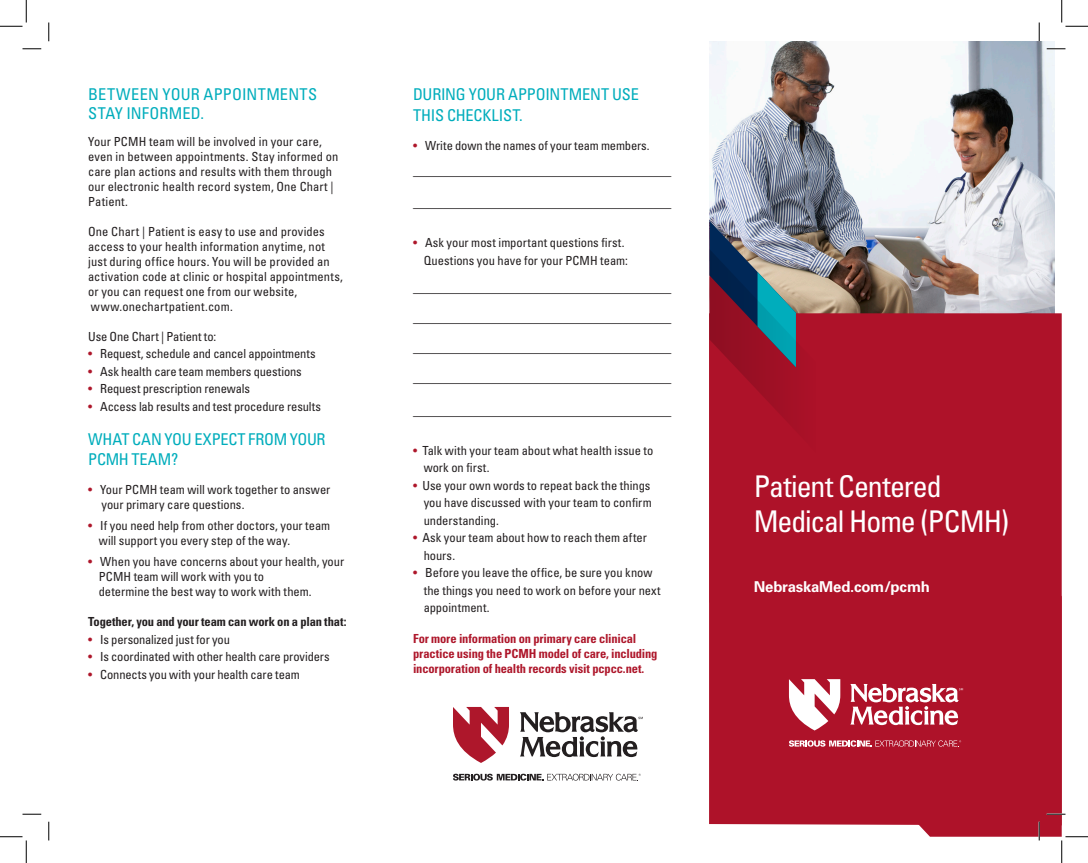
<style>
.page{position:relative;width:1088px;height:863px;background:#fff}
.page>*{position:absolute;margin:0;border:0;box-sizing:border-box;transform-origin:0 0}
.Heading_1{font:condensed 29.88px "Univers LT Std";letter-spacing:-.035em;color:#fff}
.t1{font:condensed 16.25px/19.5px "Univers LT Std";letter-spacing:-.005em;color:#00adbc}
.t2{font:condensed 16.25px/19.5px "Univers LT Std";letter-spacing:.015em;color:#00adbc}
.Heading_1-2{font:700 15px "Univers";letter-spacing:-.015em;color:#fff}
.t3{font:condensed 12.5px/15px "Univers LT Std";color:#231f20}
.t4{font:300 12.5px "Univers LT Std";color:#231f20}
.t5{font:700 condensed 12.5px/15px "Univers LT Std";letter-spacing:-.01em;color:#ae172b}
.t6{font:700 condensed 12.5px "Univers LT Std";letter-spacing:-.01em;color:#231f20}
.s1{color:#ae172b}
</style>
<div class="page">
<img style="left:709px;top:41px;width:345px;height:181px">
<svg style="left:709px;top:222px;width:352px;height:619px;background:#b02a3e"></svg>
<img style="left:709px;top:221px;width:87px;height:28px">
<svg style="left:709px;top:249px;width:155px;height:255px;background:#962f41"></svg>
<svg style="left:789px;top:679px;width:51px;height:51px"></svg>
<svg style="left:850px;top:684px;width:113px;height:41px"></svg>
<svg style="left:789px;top:740px;width:172px;height:6px"></svg>
<svg style="left:453px;top:707px;width:56px;height:56px"></svg>
<svg style="left:520px;top:712px;width:123px;height:45px"></svg>
<svg style="left:453px;top:773px;width:187px;height:7px"></svg>
<svg style="left:22px;top:48px;width:19px;height:2px"></svg>
<svg style="left:1046px;top:48px;width:19px;height:2px"></svg>
<svg style="left:22px;top:813px;width:19px;height:2px"></svg>
<svg style="left:1046px;top:813px;width:19px;height:2px"></svg>
<svg style="left:48px;top:22px;width:2px;height:19px"></svg>
<svg style="left:48px;top:821px;width:2px;height:19px"></svg>
<svg style="left:1038px;top:22px;width:2px;height:19px"></svg>
<svg style="left:1038px;top:821px;width:2px;height:19px"></svg>
<hr style="left:1060px;top:840px;width:2px;height:22px;background:#fff">
<svg style="left:0;top:0;width:27px;height:27px"></svg>
<svg style="left:0;top:836px;width:27px;height:26px"></svg>
<svg style="left:1061px;top:0;width:27px;height:27px"></svg>
<svg style="left:1061px;top:836px;width:27px;height:26px"></svg>
<p class="t2" style="left:88px;top:84px;width:230px">BETWEEN YOUR APPOINTMENTS<br>STAY INFORMED.</p>
<p class="t3" style="left:88px;top:134px;width:252px">Your PCMH team will be involved in your care, even in between appointments. Stay informed on care plan actions and results with them through our electronic health record system, One Chart | Patient.</p>
<p class="t3" style="left:88px;top:224px;width:256px">One Chart | Patient is easy to use and provides access to your health information anytime, not just during office hours. You will be provided an activation code at clinic or hospital appointments, or you can request one from our website,</p>
<p class="t3" style="left:91px;top:299px;width:143px">www.onechartpatient.com.</p>
<p class="t3" style="left:88px;top:329px;width:130px">Use One Chart | Patient to:</p>
<p class="t3" style="left:88px;top:346px;width:229px"><span class="s1">•</span> Request, schedule and cancel appointments</p>
<p class="t3" style="left:88px;top:364px;width:215px"><span class="s1">•</span> Ask health care team members questions</p>
<p class="t3" style="left:88px;top:381px;width:163px"><span class="s1">•</span> Request prescription renewals</p>
<p class="t3" style="left:88px;top:399px;width:234px"><span class="s1">•</span> Access lab results and test procedure results</p>
<p class="t1" style="left:88px;top:429px;width:239px">WHAT CAN YOU EXPECT FROM YOUR<br>PCMH TEAM?</p>
<p class="t3" style="left:88px;top:481px;width:244px"><span class="s1">•</span> Your PCMH team will work together to answer</p>
<p class="t3" style="left:101px;top:496px;width:144px">your primary care questions.</p>
<p class="t3" style="left:88px;top:518px;width:243px"><span class="s1">•</span> If you need help from other doctors, your team</p>
<p class="t3" style="left:99px;top:533px;width:193px">will support you every step of the way.</p>
<p class="t3" style="left:88px;top:554px;width:257px"><span class="s1">•</span> When you have concerns about your health, your</p>
<p class="t3" style="left:99px;top:569px;width:167px">PCMH team will work with you to</p>
<p class="t3" style="left:99px;top:584px;width:214px">determine the best way to work with them.</p>
<p class="t6" style="left:88px;top:614px;width:260px">Together, you and your team can work on a plan that:</p>
<p class="t3" style="left:88px;top:631px;width:143px"><span class="s1">•</span> Is personalized just for you</p>
<p class="t3" style="left:88px;top:649px;width:243px"><span class="s1">•</span> Is coordinated with other health care providers</p>
<p class="t3" style="left:88px;top:666px;width:213px"><span class="s1">•</span> Connects you with your health care team</p>
<p class="t1" style="left:413px;top:83px;width:227px;line-height:21px">DURING YOUR APPOINTMENT USE<br>THIS CHECKLIST.</p>
<p class="t3" style="left:413px;top:138px;width:238px"><span class="s1">•</span> Write down the names of your team members.</p>
<p class="t4" style="left:413px;top:168px;width:260px">–––––––––––––––––––––––––––––––––––––––––––</p>
<p class="t4" style="left:413px;top:200px;width:260px">–––––––––––––––––––––––––––––––––––––––––––</p>
<p class="t3" style="left:413px;top:235px;width:213px"><span class="s1">•</span> Ask your most important questions first.</p>
<p class="t3" style="left:423px;top:253px;width:206px">Questions you have for your PCMH team:</p>
<p class="t4" style="left:413px;top:285px;width:260px">–––––––––––––––––––––––––––––––––––––––––––</p>
<p class="t4" style="left:413px;top:315px;width:260px">–––––––––––––––––––––––––––––––––––––––––––</p>
<p class="t4" style="left:413px;top:345px;width:260px">–––––––––––––––––––––––––––––––––––––––––––</p>
<p class="t4" style="left:413px;top:375px;width:260px">–––––––––––––––––––––––––––––––––––––––––––</p>
<p class="t4" style="left:413px;top:408px;width:260px">–––––––––––––––––––––––––––––––––––––––––––</p>
<p class="t3" style="left:413px;top:443px;width:242px"><span class="s1">•</span> Talk with your team about what health issue to</p>
<p class="t3" style="left:423px;top:460px;width:67px">work on first.</p>
<p class="t3" style="left:413px;top:478px;width:239px"><span class="s1">•</span> Use your own words to repeat back the things</p>
<p class="t3" style="left:423px;top:495px;width:229px">you have discussed with your team to confirm</p>
<p class="t3" style="left:423px;top:513px;width:77px">understanding.</p>
<p class="t3" style="left:413px;top:530px;width:235px"><span class="s1">•</span> Ask your team about how to reach them after</p>
<p class="t3" style="left:423px;top:548px;width:33px">hours.</p>
<p class="t3" style="left:413px;top:565px;width:241px"><span class="s1">•</span> Before you leave the office, be sure you know</p>
<p class="t3" style="left:423px;top:583px;width:238px">the things you need to work on before your next</p>
<p class="t3" style="left:423px;top:600px;width:68px">appointment.</p>
<p class="t5" style="left:413px;top:630px;width:246px">For more information on primary care clinical practice using the PCMH model of care, including incorporation of health records visit pcpcc.net.</p>
<p class="Heading_1" style="left:753px;top:467px;width:189px">Patient Centered</p>
<p class="Heading_1" style="left:753px;top:502px;width:257px">Medical Home (PCMH)</p>
<p class="Heading_1-2" style="left:753px;top:577px;width:178px">NebraskaMed.com/pcmh</p>
</div>
